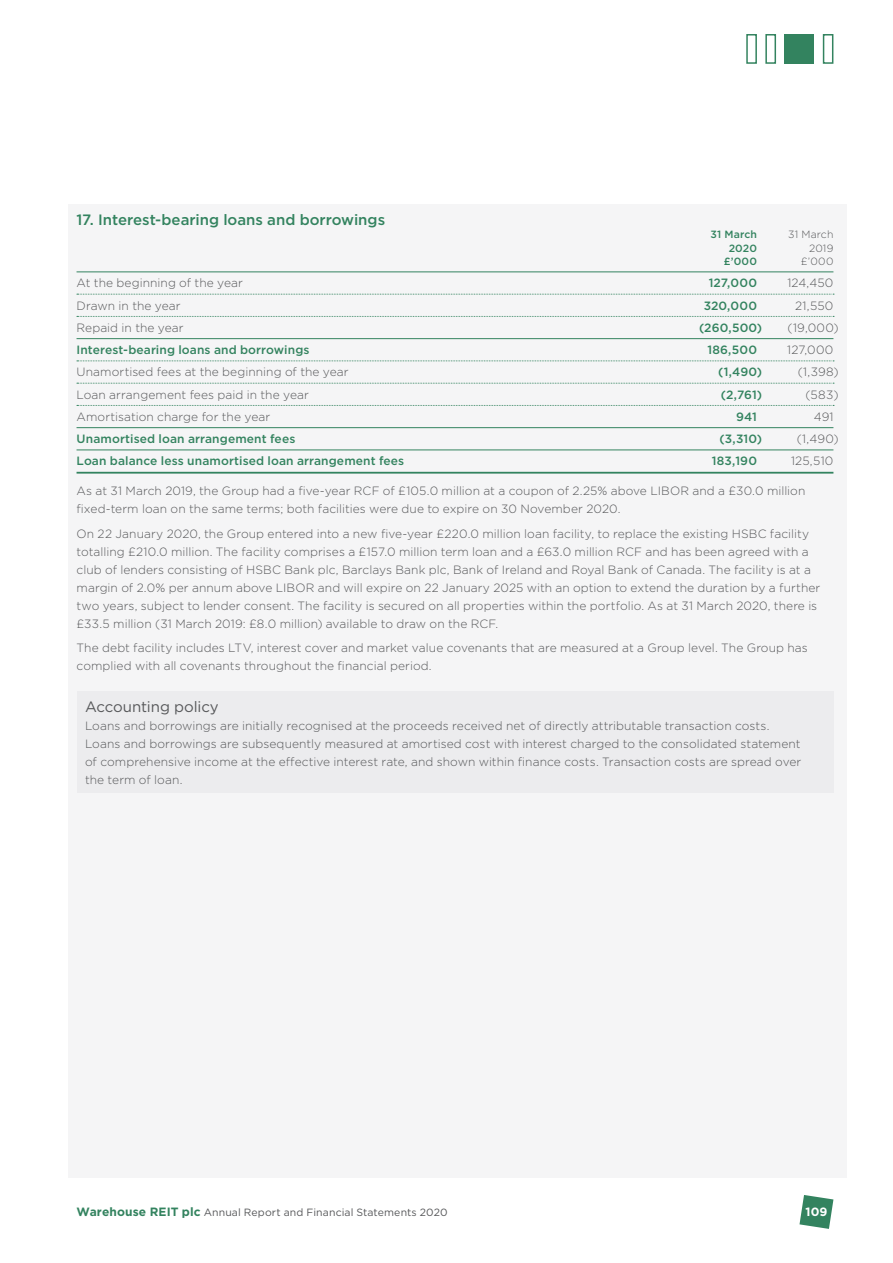
<style>
.page{position:relative;width:893px;height:1263px;background:#fff}
.page>*{position:absolute;margin:0;border:0;box-sizing:border-box;transform-origin:0 0}
.t1{font:500 15px "Gotham";color:#33835f}
.t2{font:15px "Gotham";letter-spacing:-.005em;color:#57585a}
.t3{font:300 12px/18px "Gotham";letter-spacing:.005em;color:#57585a}
.t4{font:500 12px "Gotham";letter-spacing:.01em;color:#33835f}
.t5{font:700 12px "Gotham";color:#fff}
.t6{font:10.5px "Gotham";letter-spacing:.01em;color:#57585a}
.t7{font:500 10.5px "Gotham";letter-spacing:.015em;color:#33835f}
.t8{font:300 10.5px "Gotham";letter-spacing:.015em;color:#57585a}
.s1{font-weight:700;font-size:12px;color:#33835f}
</style>
<div class="page">
<div style="left:68px;top:204px;width:778px;height:974px;background:#f5f5f6"></div>
<svg style="left:799px;top:1195px;width:34px;height:34px"></svg>
<div style="left:784px;top:34px;width:30px;height:30px;background:#33835f"></div>
<div style="left:746px;top:34px;width:11px;height:30px;border:2px solid #33835f"></div>
<div style="left:765px;top:34px;width:11px;height:30px;border:2px solid #33835f"></div>
<div style="left:823px;top:34px;width:10px;height:30px;border:2px solid #33835f"></div>
<hr style="left:77px;top:271px;width:756px;height:1px;background:#33835f">
<svg style="left:77px;top:294px;width:757px;height:1px"></svg>
<svg style="left:77px;top:316px;width:757px;height:1px"></svg>
<hr style="left:77px;top:338px;width:756px;height:1px;background:#33835f">
<svg style="left:77px;top:360px;width:757px;height:1px"></svg>
<svg style="left:77px;top:383px;width:757px;height:1px"></svg>
<svg style="left:77px;top:405px;width:757px;height:1px"></svg>
<hr style="left:77px;top:427px;width:756px;height:1px;background:#33835f">
<hr style="left:77px;top:449px;width:756px;height:1px;background:#33835f">
<hr style="left:77px;top:472px;width:756px;height:2px;background:#33835f">
<div style="left:77px;top:691px;width:756px;height:101px;background:#ececee"></div>
<p class="t1" style="left:77px;top:209px;width:310px">17. Interest-bearing loans and borrowings</p>
<p class="t7" style="left:710px;top:228px;width:48px">31 March</p>
<p class="t8" style="left:788px;top:228px;width:47px">31 March</p>
<p class="t7" style="left:729px;top:241px;width:30px">2020</p>
<p class="t8" style="left:809px;top:241px;width:26px">2019</p>
<p class="t7" style="left:724px;top:255px;width:35px">£’000</p>
<p class="t8" style="left:801px;top:255px;width:34px">£’000</p>
<p class="t3" style="left:77px;top:274px;width:168px">At the beginning of the year</p>
<p class="t4" style="left:709px;top:275px;width:50px">127,000</p>
<p class="t3" style="left:787px;top:274px;width:47px">124,450</p>
<p class="t3" style="left:77px;top:296px;width:106px">Drawn in the year</p>
<p class="t4" style="left:704px;top:298px;width:55px">320,000</p>
<p class="t3" style="left:795px;top:296px;width:40px">21,550</p>
<p class="t3" style="left:77px;top:318px;width:109px">Repaid in the year</p>
<p class="t4" style="left:699px;top:320px;width:65px">(260,500)</p>
<p class="t3" style="left:787px;top:318px;width:53px">(19,000)</p>
<p class="t4" style="left:77px;top:342px;width:234px">Interest‑bearing loans and borrowings</p>
<p class="t4" style="left:707px;top:342px;width:51px">186,500</p>
<p class="t3" style="left:787px;top:341px;width:48px">127,000</p>
<p class="t3" style="left:77px;top:363px;width:274px">Unamortised fees at the beginning of the year</p>
<p class="t4" style="left:718px;top:364px;width:46px">(1,490)</p>
<p class="t3" style="left:798px;top:363px;width:42px">(1,398)</p>
<p class="t3" style="left:77px;top:385px;width:234px">Loan arrangement fees paid in the year</p>
<p class="t4" style="left:721px;top:386px;width:43px">(2,761)</p>
<p class="t3" style="left:805px;top:385px;width:35px">(583)</p>
<p class="t3" style="left:77px;top:407px;width:195px">Amortisation charge for the year</p>
<p class="t4" style="left:736px;top:409px;width:22px">941</p>
<p class="t3" style="left:814px;top:407px;width:21px">491</p>
<p class="t4" style="left:77px;top:431px;width:220px">Unamortised loan arrangement fees</p>
<p class="t4" style="left:719px;top:431px;width:44px">(3,310)</p>
<p class="t3" style="left:797px;top:430px;width:43px">(1,490)</p>
<p class="t4" style="left:77px;top:453px;width:329px">Loan balance less unamortised loan arrangement fees</p>
<p class="t4" style="left:712px;top:453px;width:47px">183,190</p>
<p class="t3" style="left:791px;top:452px;width:44px">125,510</p>
<p class="t3" style="left:77px;top:482px;width:730px">As at 31 March 2019, the Group had a five-year RCF of £105.0 million at a coupon of 2.25% above LIBOR and a £30.0 million fixed-term loan on the same terms; both facilities were due to expire on 30 November 2020.</p>
<p class="t3" style="left:77px;top:524px;width:745px">On 22 January 2020, the Group entered into a new five‑year £220.0 million loan facility, to replace the existing HSBC facility totalling £210.0 million. The facility comprises a £157.0 million term loan and a £63.0 million RCF and has been agreed with a club of lenders consisting of HSBC Bank plc, Barclays Bank plc, Bank of Ireland and Royal Bank of Canada. The facility is at a margin of 2.0% per annum above LIBOR and will expire on 22 January 2025 with an option to extend the duration by a further two years, subject to lender consent. The facility is secured on all properties within the portfolio. As at 31 March 2020, there is £33.5 million (31 March 2019: £8.0 million) available to draw on the RCF.</p>
<p class="t3" style="left:77px;top:638px;width:733px">The debt facility includes LTV, interest cover and market value covenants that are measured at a Group level. The Group has complied with all covenants throughout the financial period.</p>
<p class="t2" style="left:85px;top:697px;width:135px">Accounting policy</p>
<p class="t3" style="left:85px;top:716px;width:718px">Loans and borrowings are initially recognised at the proceeds received net of directly attributable transaction costs.<br>Loans and borrowings are subsequently measured at amortised cost with interest charged to the consolidated statement of comprehensive income at the effective interest rate, and shown within finance costs. Transaction costs are spread over the term of loan.</p>
<p class="t6" style="left:77px;top:1206px;width:373px"><span class="s1">Warehouse REIT plc</span> Annual Report and Financial Statements 2020</p>
<p class="t5" style="left:805px;top:1204px;width:24px">109</p>
</div>
